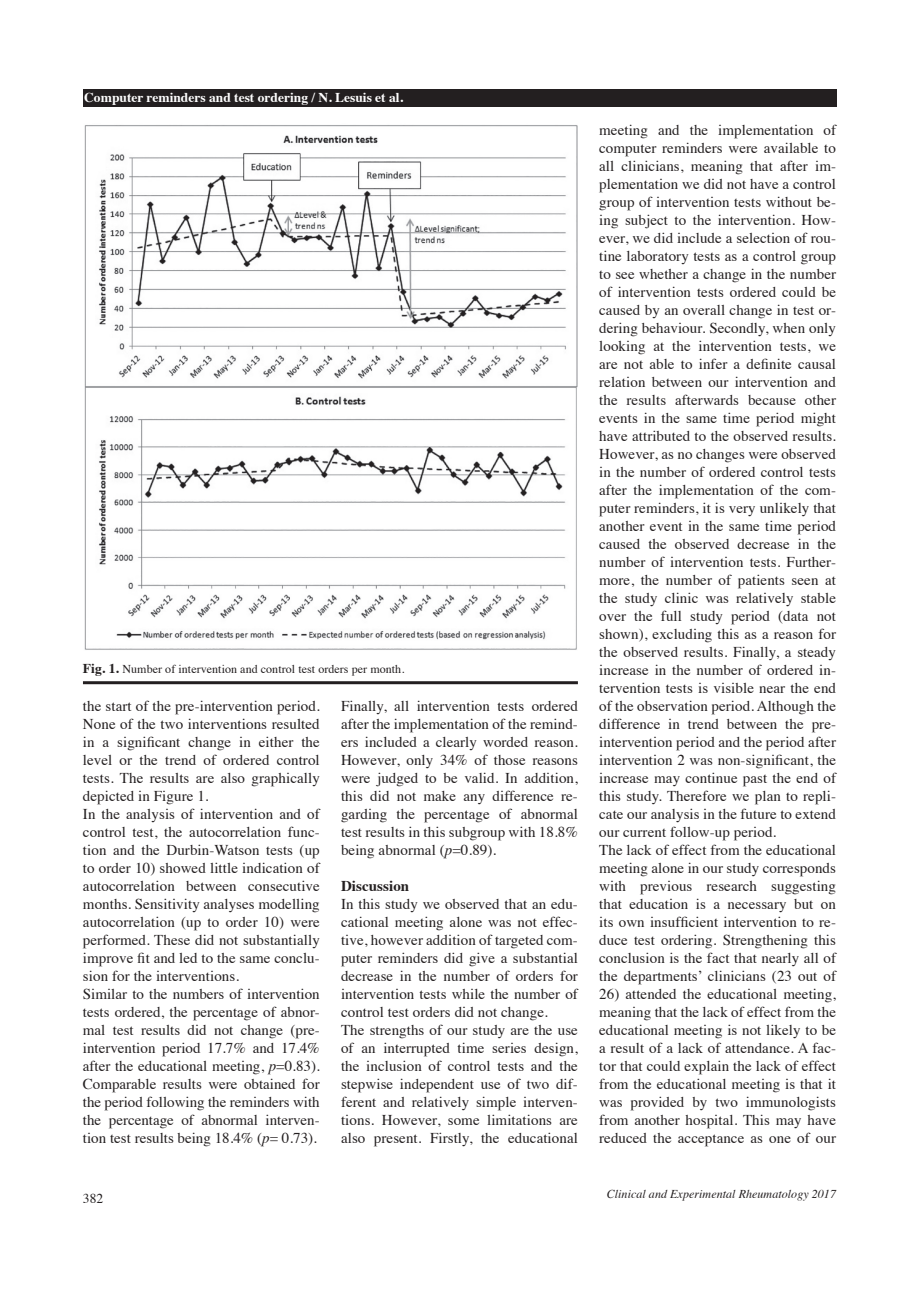
<style>
.page{position:relative;width:919px;height:1289px;background:#fff}
.page>*{position:absolute;margin:0;border:0;box-sizing:border-box;transform-origin:0 0}
.t1{font:15px/18px "Times";letter-spacing:.005em;color:#231f20}
.t2{font:700 15px "Times";letter-spacing:.005em;color:#231f20}
.t3{font:700 13.5px "Times";color:#fff}
.t4{font:13.5px "Times";color:#231f20}
.t5{font:12px "Times";letter-spacing:.005em;color:#231f20}
.t6{font:italic 12px "Times";letter-spacing:.005em;color:#231f20}
.s1{font-weight:700;font-size:13.5px}
.s2{font-style:italic}
</style>
<div class="page">
<div style="left:83px;top:89px;width:753px;height:17px;background:#231f20"></div>
<img style="left:84px;top:125px;width:494px;height:525px">
<hr style="left:83px;top:681px;width:495px;height:3px;background:#231f20">
<p class="t3" style="left:84px;top:84px;width:320px">Computer reminders and test ordering / N. Lesuis et al.</p>
<p class="t5" style="left:83px;top:657px;width:323px"><span class="s1">Fig. 1.</span> Number of intervention and control test orders per month.</p>
<p class="t1" style="left:83px;top:695px;width:238px">the start of the pre-intervention period.<br>None of the two interventions resulted in a significant change in either the level or the trend of ordered control tests. The results are also graphically depicted in Figure 1.<br>In the analysis of intervention and of control test, the autocorrelation func&shy;tion and the Durbin-Watson tests (up to order 10) showed little indication of autocorrelation between consecutive months. Sensitivity analyses modelling autocorrelation (up to order 10) were performed. These did not substantially improve fit and led to the same conclu&shy;sion for the interventions.<br>Similar to the numbers of intervention tests ordered, the percentage of abnor&shy;mal test results did not change (pre&shy;intervention period 17.7% and 17.4% after the educational meeting, <span class="s2">p</span>=0.83).<br>Comparable results were obtained for the period following the reminders with the percentage of abnormal interven&shy;tion test results being 18.4% (<span class="s2">p</span>= 0.73).</p>
<p class="t1" style="left:341px;top:695px;width:238px;text-align:justify">Finally, all intervention tests ordered after the implementation of the remind&shy;ers included a clearly worded reason.<br>However, only 34% of those reasons were judged to be valid. In addition, this did not make any difference re&shy;garding the percentage of abnormal test results in this subgroup with 18.8% being abnormal (<span class="s2">p</span>=0.89).</p>
<p class="t2" style="left:341px;top:871px;width:70px">Discussion</p>
<p class="t1" style="left:341px;top:893px;width:238px">In this study we observed that an edu&shy;cational meeting alone was not effec&shy;tive, however addition of targeted com&shy;puter reminders did give a substantial decrease in the number of orders for intervention tests while the number of control test orders did not change.<br>The strengths of our study are the use of an interrupted time series design, the inclusion of control tests and the stepwise independent use of two dif&shy;ferent and relatively simple interven&shy;tions. However, some limitations are also present. Firstly, the educational</p>
<p class="t1" style="left:599px;top:119px;width:238px">meeting and the implementation of computer reminders were available to all clinicians, meaning that after im&shy;plementation we did not have a control group of intervention tests without be&shy;ing subject to the intervention. How&shy;ever, we did include a selection of rou&shy;tine laboratory tests as a control group to see whether a change in the number of intervention tests ordered could be caused by an overall change in test or&shy;dering behaviour. Secondly, when only looking at the intervention tests, we are not able to infer a definite causal relation between our intervention and the results afterwards because other events in the same time period might have attributed to the observed results.<br>However, as no changes were observed in the number of ordered control tests after the implementation of the com&shy;puter reminders, it is very unlikely that another event in the same time period caused the observed decrease in the number of intervention tests. Further&shy;more, the number of patients seen at the study clinic was relatively stable over the full study period (data not shown), excluding this as a reason for the observed results. Finally, a steady increase in the number of ordered in&shy;tervention tests is visible near the end of the observation period. Although the difference in trend between the pre&shy;intervention period and the period after intervention 2 was non-significant, the increase may continue past the end of this study. Therefore we plan to repli&shy;cate our analysis in the future to extend our current follow-up period.<br>The lack of effect from the educational meeting alone in our study corresponds with previous research suggesting that education is a necessary but on its own insufficient intervention to re&shy;duce test ordering. Strengthening this conclusion is the fact that nearly all of the departments’ clinicians (23 out of</p>
<p class="t1" style="left:599px;top:983px;width:238px;text-align:justify">26) attended the educational meeting, meaning that the lack of effect from the educational meeting is not likely to be a result of a lack of attendance. A fac&shy;tor that could explain the lack of effect from the educational meeting is that it was provided by two immunologists from another hospital. This may have reduced the acceptance as one of our</p>
<p class="t4" style="left:83px;top:1185px;width:22px">382</p>
<p class="t6" style="left:606px;top:1183px;width:231px">Clinical and Experimental Rheumatology 2017</p>
</div>
